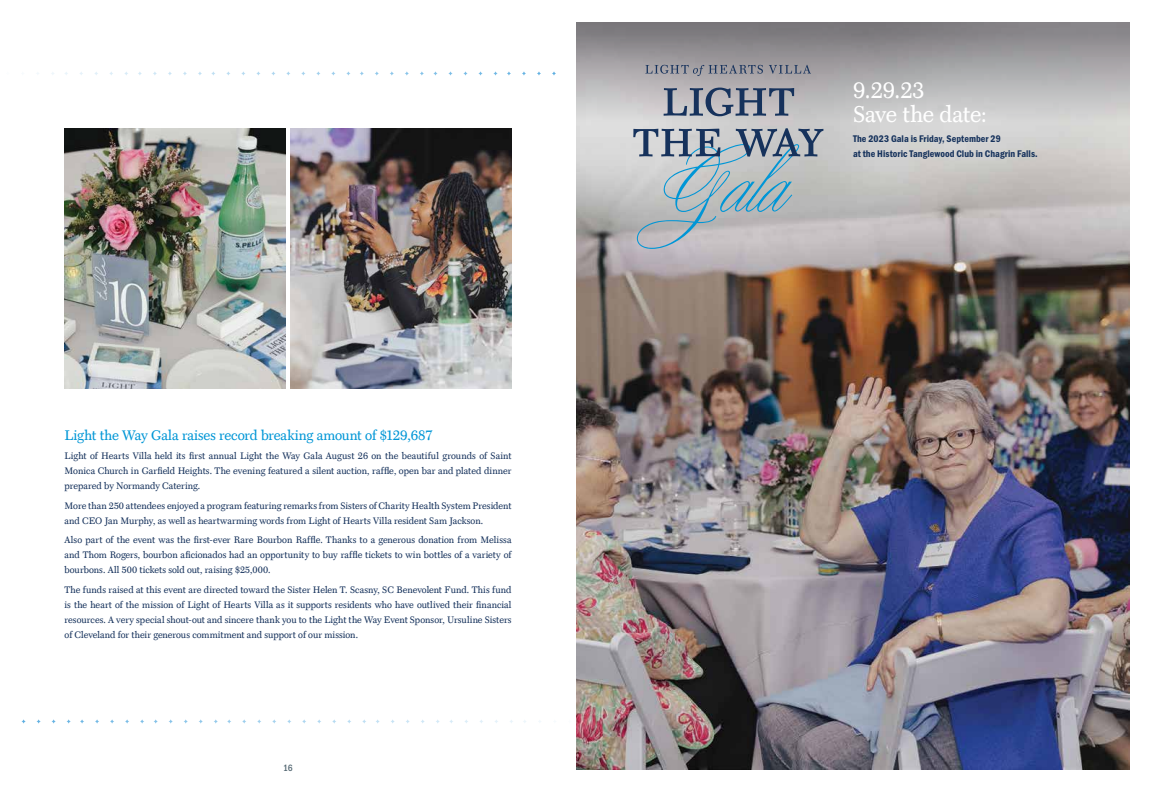
<style>
.page{position:relative;width:1152px;height:792px;background:#fff}
.page>*{position:absolute;margin:0;border:0;box-sizing:border-box;transform-origin:0 0}
.t1{font:23px/24px "Mt.Augustine Roman";letter-spacing:-.01em;color:#fff}
.t2{font:14px "Mt.Augustine Roman";letter-spacing:-.005em;color:#0096d6}
.t3{font:10px/15px "Franklin Gothic URW Con Dem";letter-spacing:.005em;color:#16325c}
.t4{font:9.5px/15px "Mt.Augustine Roman";color:#16325c;text-align:justify}
.t5{font:500 9.5px "Franklin Gothic URW Cond";color:#516570}
</style>
<div class="page">
<img style="left:576px;top:149px;width:554px;height:621px">
<svg style="left:576px;top:22px;width:554px;height:127px;background:#aeadaf"></svg>
<img style="left:291px;top:129px;width:220px;height:260px">
<img style="left:65px;top:129px;width:220px;height:260px">
<svg style="left:22px;top:719px;width:4px;height:5px"></svg>
<svg style="left:37px;top:719px;width:4px;height:5px"></svg>
<svg style="left:52px;top:719px;width:4px;height:5px"></svg>
<svg style="left:67px;top:719px;width:4px;height:5px"></svg>
<svg style="left:633px;top:128px;width:190px;height:121px;background:#aab4bb"></svg>
<svg style="left:664px;top:88px;width:130px;height:28px;background:#878e9e"></svg>
<svg style="left:645px;top:65px;width:118px;height:11px"></svg>
<svg style="left:769px;top:65px;width:42px;height:9px"></svg>
<svg style="left:552px;top:71px;width:4px;height:5px"></svg>
<svg style="left:493px;top:71px;width:5px;height:5px"></svg>
<svg style="left:478px;top:71px;width:5px;height:5px"></svg>
<svg style="left:463px;top:71px;width:5px;height:5px"></svg>
<svg style="left:448px;top:71px;width:5px;height:5px"></svg>
<svg style="left:433px;top:71px;width:5px;height:5px"></svg>
<svg style="left:346px;top:71px;width:5px;height:5px"></svg>
<h2 class="t2" style="left:65px;top:428px;width:369px">Light the Way Gala raises record breaking amount of $129,687</h2>
<p class="t4" style="left:65px;top:449px;width:448px">Light of Hearts Villa held its first annual Light the Way Gala August 26 on the beautiful grounds of Saint Monica Church in Garfield Heights. The evening featured a silent auction, raffle, open bar and plated dinner prepared by Normandy Catering.</p>
<p class="t4" style="left:65px;top:498px;width:448px">More than 250 attendees enjoyed a program featuring remarks from Sisters of Charity Health System President and CEO Jan Murphy, as well as heartwarming words from Light of Hearts Villa resident Sam Jackson.</p>
<p class="t4" style="left:65px;top:533px;width:448px">Also part of the event was the first-ever Rare Bourbon Raffle. Thanks to a generous donation from Melissa and Thom Rogers, bourbon aficionados had an opportunity to buy raffle tickets to win bottles of a variety of bourbons. All 500 tickets sold out, raising $25,000.</p>
<p class="t4" style="left:65px;top:582px;width:448px">The funds raised at this event are directed toward the Sister Helen T. Scasny, SC Benevolent Fund. This fund is the heart of the mission of Light of Hearts Villa as it supports residents who have outlived their financial resources. A very special shout-out and sincere thank you to the Light the Way Event Sponsor, Ursuline Sisters of Cleveland for their generous commitment and support of our mission.</p>
<p class="t5" style="left:283px;top:761px;width:11px">16</p>
<h1 class="t1" style="left:853px;top:79px;width:135px">9.29.23<br>Save the date:</h1>
<p class="t3" style="left:853px;top:131px;width:186px">The 2023 Gala is Friday, September 29<br>at the Historic Tanglewood Club in Chagrin Falls.</p>
</div>
